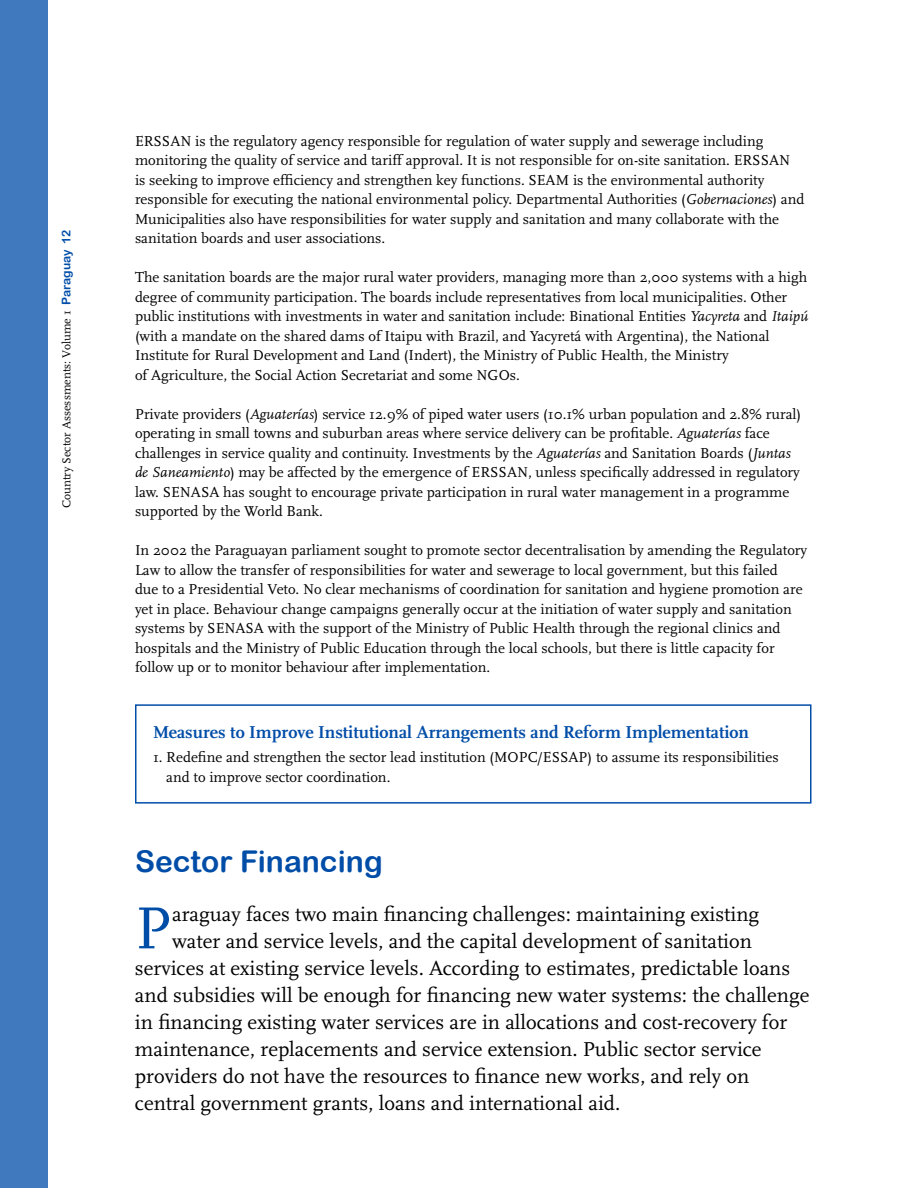
<style>
.page{position:relative;width:918px;height:1188px;background:#fff}
.page>*{position:absolute;margin:0;border:0;box-sizing:border-box;transform-origin:0 0}
.t1{font:61.95px "Scala";color:#004da8}
.t2{font:30px "Arial Rounded MT Bold";color:#004da8}
.t3{font:21px "Scala";color:#000}
.t4{font:700 18px "Scala";color:#004da8}
.t5{font:15px/19.5px "Scala";color:#000}
.t6{font:12px "Scala";color:#000}
.s1{font-family:"Arial Rounded MT Bold";color:#004da8}
.s2{font-style:italic}
</style>
<div class="page">
<div style="left:135px;top:704px;width:677px;height:100px;border:2px solid #004da8"></div>
<div style="left:0;top:0;width:48px;height:1188px;background:#4079be"></div>
<p class="t6" style="left:60px;top:508px;width:280px;rotate:-90deg">Country Sector Assessments: Volume 1 <span class="s1">Paraguay 12</span></p>
<p class="t5" style="left:135px;top:132px;width:671px">ERSSAN is the regulatory agency responsible for regulation of water supply and sewerage including monitoring the quality of service and tariff approval. It is not responsible for on-site sanitation. ERSSAN is seeking to improve efficiency and strengthen key functions. SEAM is the environmental authority responsible for executing the national environmental policy. Departmental Authorities (<span class="s2">Gobernaciones</span>) and Municipalities also have responsibilities for water supply and sanitation and many collaborate with the sanitation boards and user associations.</p>
<p class="t5" style="left:135px;top:268px;width:675px">The sanitation boards are the major rural water providers, managing more than 2,000 systems with a high degree of community participation. The boards include representatives from local municipalities. Other public institutions with investments in water and sanitation include: Binational Entities <span class="s2">Yacyreta</span> and <span class="s2">Itaipú </span>(with a mandate on the shared dams of Itaipu with Brazil, and Yacyretá with Argentina), the National Institute for Rural Development and Land (Indert), the Ministry of Public Health, the Ministry<br>of Agriculture, the Social Action Secretariat and some NGOs.</p>
<p class="t5" style="left:135px;top:405px;width:668px">Private providers (<span class="s2">Aguaterías</span>) service 12.9% of piped water users (10.1% urban population and 2.8% rural) operating in small towns and suburban areas where service delivery can be profitable. <span class="s2">Aguaterías</span> face challenges in service quality and continuity. Investments by the <span class="s2">Aguaterías</span> and Sanitation Boards (<span class="s2">Juntas de Saneamiento</span>) may be affected by the emergence of ERSSAN, unless specifically addressed in regulatory law. SENASA has sought to encourage private participation in rural water management in a programme supported by the World Bank.</p>
<p class="t5" style="left:135px;top:541px;width:674px">In 2002 the Paraguayan parliament sought to promote sector decentralisation by amending the Regulatory Law to allow the transfer of responsibilities for water and sewerage to local government, but this failed<br>due to a Presidential Veto. No clear mechanisms of coordination for sanitation and hygiene promotion are yet in place. Behaviour change campaigns generally occur at the initiation of water supply and sanitation systems by SENASA with the support of the Ministry of Public Health through the regional clinics and hospitals and the Ministry of Public Education through the local schools, but there is little capacity for follow up or to monitor behaviour after implementation.</p>
<p class="t4" style="left:153px;top:722px;width:598px">Measures to Improve Institutional Arrangements and Reform Implementation</p>
<p class="t5" style="left:166px;top:748px;width:614px;text-indent:-13px">1. Redefine and strengthen the sector lead institution (MOPC/ESSAP) to assume its responsibilities and to improve sector coordination.</p>
<h2 class="t2" style="left:135px;top:843px;width:249px">Sector Financing</h2>
<h1 class="t1" style="left:135px;top:894px;width:39px">P</h1>
<h3 class="t3" style="left:172px;top:903px;width:589px">araguay faces two main financing challenges: maintaining existing</h3>
<h3 class="t3" style="left:172px;top:930px;width:581px">water and service levels, and the capital development of sanitation</h3>
<h3 class="t3" style="left:135px;top:957px;width:657px">services at existing service levels. According to estimates, predictable loans</h3>
<h3 class="t3" style="left:135px;top:984px;width:676px">and subsidies will be enough for financing new water systems: the challenge</h3>
<h3 class="t3" style="left:135px;top:1011px;width:654px">in financing existing water services are in allocations and cost-recovery for</h3>
<h3 class="t3" style="left:135px;top:1038px;width:628px">maintenance, replacements and service extension. Public sector service</h3>
<h3 class="t3" style="left:135px;top:1065px;width:616px">providers do not have the resources to finance new works, and rely on</h3>
<h3 class="t3" style="left:135px;top:1092px;width:487px">central government grants, loans and international aid.</h3>
</div>
